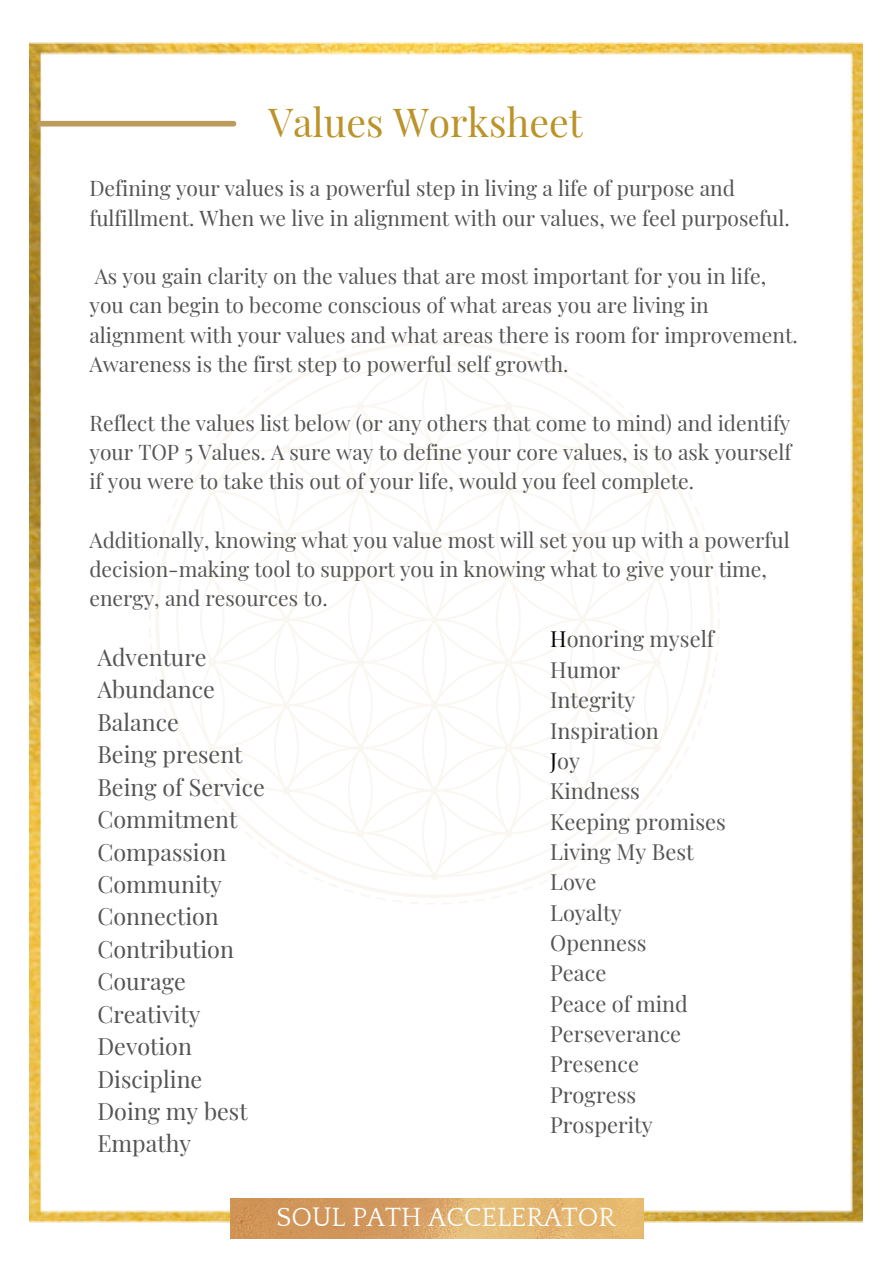
<style>
.page{position:relative;width:894px;height:1264px;background:#fff}
.page>*{position:absolute;margin:0;border:0;box-sizing:border-box;transform-origin:0 0}
.t1{font:39px "Playfair Display";color:#bb9329}
.t2{font:27px "Quattrocento";color:#fff}
.t3{font:23.25px "Playfair Display";color:#545454}
.t4{font:21.75px "Playfair Display";color:#545454}
.t5{font:21px/29.2px "Playfair Display";color:#545454}
.s1{color:#000}
</style>
<div class="page">
<img style="left:30px;top:42px;width:832px;height:1180px">
<img style="left:230px;top:1198px;width:413px;height:40px">
<div style="left:40px;top:121px;width:193px;height:5px;background:#bc9b5d"></div>
<svg style="left:155px;top:341px;width:558px;height:557px"></svg>
<svg style="left:149px;top:627px;width:2px;height:10px"></svg>
<svg style="left:384px;top:337px;width:10px;height:4px"></svg>
<svg style="left:400px;top:335px;width:10px;height:3px"></svg>
<svg style="left:336px;top:340px;width:42px;height:13px"></svg>
<svg style="left:416px;top:335px;width:11px;height:2px"></svg>
<svg style="left:153px;top:561px;width:4px;height:10px"></svg>
<svg style="left:156px;top:545px;width:5px;height:10px"></svg>
<svg style="left:151px;top:577px;width:3px;height:11px"></svg>
<svg style="left:149px;top:610px;width:2px;height:11px"></svg>
<svg style="left:149px;top:594px;width:3px;height:10px"></svg>
<svg style="left:161px;top:514px;width:10px;height:25px"></svg>
<svg style="left:693px;top:506px;width:6px;height:9px"></svg>
<svg style="left:715px;top:585px;width:3px;height:11px"></svg>
<svg style="left:717px;top:602px;width:2px;height:10px"></svg>
<svg style="left:713px;top:569px;width:3px;height:10px"></svg>
<svg style="left:705px;top:537px;width:5px;height:10px"></svg>
<svg style="left:709px;top:553px;width:4px;height:10px"></svg>
<svg style="left:700px;top:521px;width:5px;height:10px"></svg>
<svg style="left:434px;top:334px;width:9px;height:3px"></svg>
<svg style="left:466px;top:336px;width:10px;height:3px"></svg>
<svg style="left:449px;top:335px;width:11px;height:3px"></svg>
<svg style="left:482px;top:339px;width:210px;height:20px"></svg>
<svg style="left:172px;top:354px;width:158px;height:154px"></svg>
<svg style="left:474px;top:898px;width:11px;height:3px"></svg>
<svg style="left:491px;top:895px;width:10px;height:4px"></svg>
<svg style="left:458px;top:900px;width:10px;height:3px"></svg>
<svg style="left:707px;top:684px;width:5px;height:10px"></svg>
<svg style="left:507px;top:700px;width:200px;height:195px"></svg>
<svg style="left:717px;top:618px;width:2px;height:11px"></svg>
<svg style="left:150px;top:643px;width:3px;height:11px"></svg>
<svg style="left:716px;top:635px;width:3px;height:10px"></svg>
<svg style="left:711px;top:667px;width:4px;height:11px"></svg>
<svg style="left:714px;top:651px;width:3px;height:10px"></svg>
<svg style="left:441px;top:902px;width:11px;height:2px"></svg>
<svg style="left:159px;top:692px;width:4px;height:10px"></svg>
<svg style="left:152px;top:660px;width:3px;height:10px"></svg>
<svg style="left:155px;top:676px;width:4px;height:10px"></svg>
<svg style="left:376px;top:896px;width:10px;height:4px"></svg>
<svg style="left:360px;top:893px;width:10px;height:4px"></svg>
<svg style="left:392px;top:899px;width:10px;height:3px"></svg>
<svg style="left:425px;top:902px;width:10px;height:2px"></svg>
<svg style="left:408px;top:901px;width:11px;height:3px"></svg>
<svg style="left:344px;top:888px;width:10px;height:5px"></svg>
<svg style="left:163px;top:708px;width:175px;height:180px"></svg>
<svg style="left:176px;top:359px;width:516px;height:521px"></svg>
<p class="t1" style="left:268px;top:94px;width:315px">Values Worksheet</p>
<p class="t5" style="left:89px;top:173px;width:701px">Defining your values is a powerful step in living a life of purpose and fulfillment. When we live in alignment with our values, we feel purposeful.</p>
<p class="t5" style="left:89px;top:261px;width:709px">As you gain clarity on the values that are most important for you in life, you can begin to become conscious of what areas you are living in alignment with your values and what areas there is room for improvement.<br>Awareness is the first step to powerful self growth.</p>
<p class="t5" style="left:89px;top:407px;width:703px;text-align:justify">Reflect the values list below (or any others that come to mind) and identify your TOP 5 Values. A sure way to define your core values, is to ask yourself if you were to take this out of your life, would you feel complete.</p>
<p class="t5" style="left:89px;top:524px;width:701px">Additionally, knowing what you value most will set you up with a powerful decision-making tool to support you in knowing what to give your time, energy, and resources to.</p>
<p class="t3" style="left:97px;top:640px;width:111px">Adventure</p>
<p class="t3" style="left:97px;top:673px;width:119px">Abundance</p>
<p class="t3" style="left:97px;top:705px;width:83px">Balance</p>
<p class="t3" style="left:97px;top:738px;width:146px">Being present</p>
<p class="t3" style="left:97px;top:770px;width:169px">Being of Service</p>
<p class="t3" style="left:97px;top:803px;width:141px">Commitment</p>
<p class="t3" style="left:97px;top:835px;width:130px">Compassion</p>
<p class="t3" style="left:97px;top:867px;width:126px">Community</p>
<p class="t3" style="left:97px;top:900px;width:123px">Connection</p>
<p class="t3" style="left:97px;top:932px;width:138px">Contribution</p>
<p class="t3" style="left:97px;top:965px;width:90px">Courage</p>
<p class="t3" style="left:97px;top:997px;width:104px">Creativity</p>
<p class="t3" style="left:97px;top:1029px;width:96px">Devotion</p>
<p class="t3" style="left:97px;top:1062px;width:106px">Discipline</p>
<p class="t3" style="left:97px;top:1094px;width:152px">Doing my best</p>
<p class="t3" style="left:97px;top:1127px;width:95px">Empathy</p>
<p class="t4" style="left:550px;top:624px;width:165px"><span class="s1">H</span>onoring myself</p>
<p class="t4" style="left:550px;top:654px;width:72px">Humor</p>
<p class="t4" style="left:550px;top:684px;width:87px">Integrity</p>
<p class="t4" style="left:550px;top:715px;width:110px">Inspiration</p>
<p class="t4" style="left:550px;top:745px;width:31px"><span class="s1">J</span>oy</p>
<p class="t4" style="left:550px;top:775px;width:91px">Kindness</p>
<p class="t4" style="left:550px;top:806px;width:177px">Keeping promises</p>
<p class="t4" style="left:550px;top:836px;width:145px">Living My Best</p>
<p class="t4" style="left:550px;top:866px;width:48px">Love</p>
<p class="t4" style="left:550px;top:897px;width:73px">Loyalty</p>
<p class="t4" style="left:550px;top:927px;width:98px">Openness</p>
<p class="t4" style="left:550px;top:957px;width:58px">Peace</p>
<p class="t4" style="left:550px;top:988px;width:139px">Peace of mind</p>
<p class="t4" style="left:550px;top:1018px;width:132px">Perseverance</p>
<p class="t4" style="left:550px;top:1048px;width:90px">Presence</p>
<p class="t4" style="left:550px;top:1079px;width:88px">Progress</p>
<p class="t4" style="left:550px;top:1109px;width:104px">Prosperity</p>
<p class="t2" style="left:276px;top:1202px;width:340px">SOUL PATH ACCELERATOR</p>
</div>
